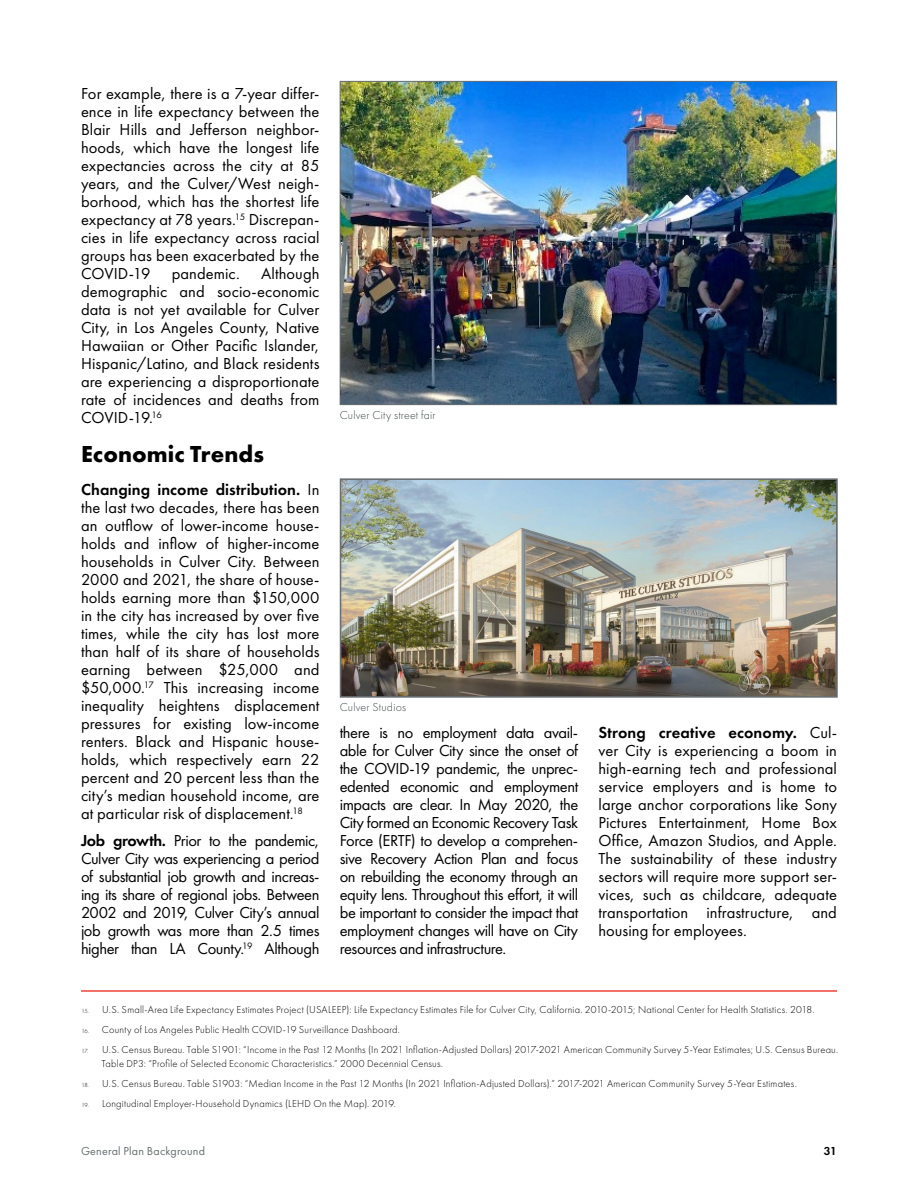
<style>
.page{position:relative;width:918px;height:1188px;background:#fff}
.page>*{position:absolute;margin:0;border:0;box-sizing:border-box;transform-origin:0 0}
.Header_2{font:700 24px "Futura PT";color:#000}
.Body_Copy{font:16.5px/18px "Futura PT";color:#000;text-align:justify}
.Image_Source{font:300 12px "Futura PT";letter-spacing:.015em;color:#3f474a}
.t1{font:12px "Futura PT";letter-spacing:.015em;color:#696f72}
.t2{font:600 12px "Futura PT";color:#000}
.Source{font:300 10.5px/13.5px "Futura PT";letter-spacing:.02em;color:#000}
.s1{font-weight:600}
.s2{font-size:6.15px}
</style>
<div class="page">
<img style="left:342px;top:83px;width:493px;height:320px">
<div style="left:340px;top:81px;width:497px;height:324px;border:1px solid #696f72"></div>
<img style="left:343px;top:481px;width:492px;height:214px">
<div style="left:340px;top:478px;width:498px;height:220px;border:2px solid #696f72"></div>
<hr style="left:81px;top:990px;width:756px;height:2px;background:#ef4136">
<p class="Body_Copy" style="left:81px;top:84px;width:240px">For example, there is a 7-year differ&shy;ence in life expectancy between the Blair Hills and Jefferson neighbor&shy;hoods, which have the longest life expectancies across the city at 85 years, and the Culver/West neigh&shy;borhood, which has the shortest life expectancy at 78 years.<sup>15</sup> Discrepan&shy;cies in life expectancy across racial groups has been exacerbated by the COVID-19</p>
<p class="Body_Copy" style="left:81px;top:264px;width:240px;text-indent:180px">Although demographic and socio-economic data is not yet available for Culver City, in Los Angeles County, Native Hawaiian or Other Pacific Islander, Hispanic/Latino, and Black residents are experiencing a disproportionate rate of incidences and deaths from COVID-19.<sup>16</sup></p>
<h2 class="Header_2" style="left:81px;top:439px;width:185px">Economic Trends</h2>
<p class="Body_Copy" style="left:81px;top:480px;width:240px"><span class="s1">Changing income distribution.</span> In the last two decades, there has been an outflow of lower-income house&shy;holds and inflow of higher-income households in Culver City. Between 2000 and 2021, the share of house&shy;holds earning more than $150,000 in the city has increased by over five times, while the city has lost more than half of its share of households earning between $25,000 and $50,000.<sup>17</sup> This increasing income inequality heightens displacement pressures for existing low-income renters. Black and Hispanic house&shy;holds, which respectively earn 22 percent and 20 percent less than the city’s median household income, are at particular risk of displacement.<sup>18</sup></p>
<p class="Body_Copy" style="left:81px;top:831px;width:240px"><span class="s1">Job growth.</span> Prior to the pandemic, Culver City was experiencing a period of substantial job growth and increas&shy;ing its share of regional jobs. Between 2002 and 2019, Culver City’s annual job growth was more than 2.5 times higher than LA County.<sup>19</sup> Although</p>
<p class="Body_Copy" style="left:172px;top:264px;width:70px">pandemic.</p>
<p class="Image_Source" style="left:340px;top:408px;width:97px">Culver City street fair</p>
<p class="Image_Source" style="left:340px;top:700px;width:68px">Culver Studios</p>
<p class="Body_Copy" style="left:340px;top:723px;width:240px">there is no employment data avail&shy;able for Culver City since the onset of the COVID-19 pandemic, the unprec&shy;edented economic and employment impacts are clear. In May 2020, the City formed an Economic Recovery Task Force (ERTF) to develop a comprehen&shy;sive Recovery Action Plan and focus on rebuilding the economy through an equity lens. Throughout this effort, it will be important to consider the impact that employment changes will have on City resources and infrastructure.</p>
<p class="Body_Copy" style="left:598px;top:723px;width:240px"><span class="s1">Strong creative economy.</span> Cul&shy;ver City is experiencing a boom in high-earning tech and professional service employers and is home to large anchor corporations like Sony Pictures Entertainment, Home Box Office, Amazon Studios, and Apple.<br>The sustainability of these industry sectors will require more support ser&shy;vices, such as childcare, adequate transportation infrastructure, and housing for employees.</p>
<p class="Source" style="left:81px;top:1002px;width:735px"><span class="s2">15.</span> U.S. Small-Area Life Expectancy Estimates Project (USALEEP): Life Expectancy Estimates File for Culver City, California. 2010-2015; National Center for Health Statistics. 2018.</p>
<p class="Source" style="left:81px;top:1023px;width:320px"><span class="s2">16.</span> County of Los Angeles Public Health COVID-19 Surveillance Dashboard.</p>
<p class="Source" style="left:101px;top:1043px;width:738px;text-indent:-20px"><span class="s2">17.</span> U.S. Census Bureau. Table S1901: “Income in the Past 12 Months (In 2021 Inflation-Adjusted Dollars) 2017-2021 American Community Survey 5-Year Estimates; U.S. Census Bureau.<br>Table DP3: “Profile of Selected Economic Characteristics.” 2000 Decennial Census.</p>
<p class="Source" style="left:81px;top:1077px;width:717px"><span class="s2">18.</span> U.S. Census Bureau. Table S1903: “Median Income in the Past 12 Months (In 2021 Inflation-Adjusted Dollars).” 2017-2021 American Community Survey 5-Year Estimates.</p>
<p class="Source" style="left:81px;top:1097px;width:316px"><span class="s2">19.</span> Longitudinal Employer-Household Dynamics (LEHD On the Map). 2019.</p>
<p class="t1" style="left:81px;top:1143px;width:125px">General Plan Background</p>
<p class="t2" style="left:824px;top:1143px;width:15px">31</p>
</div>
